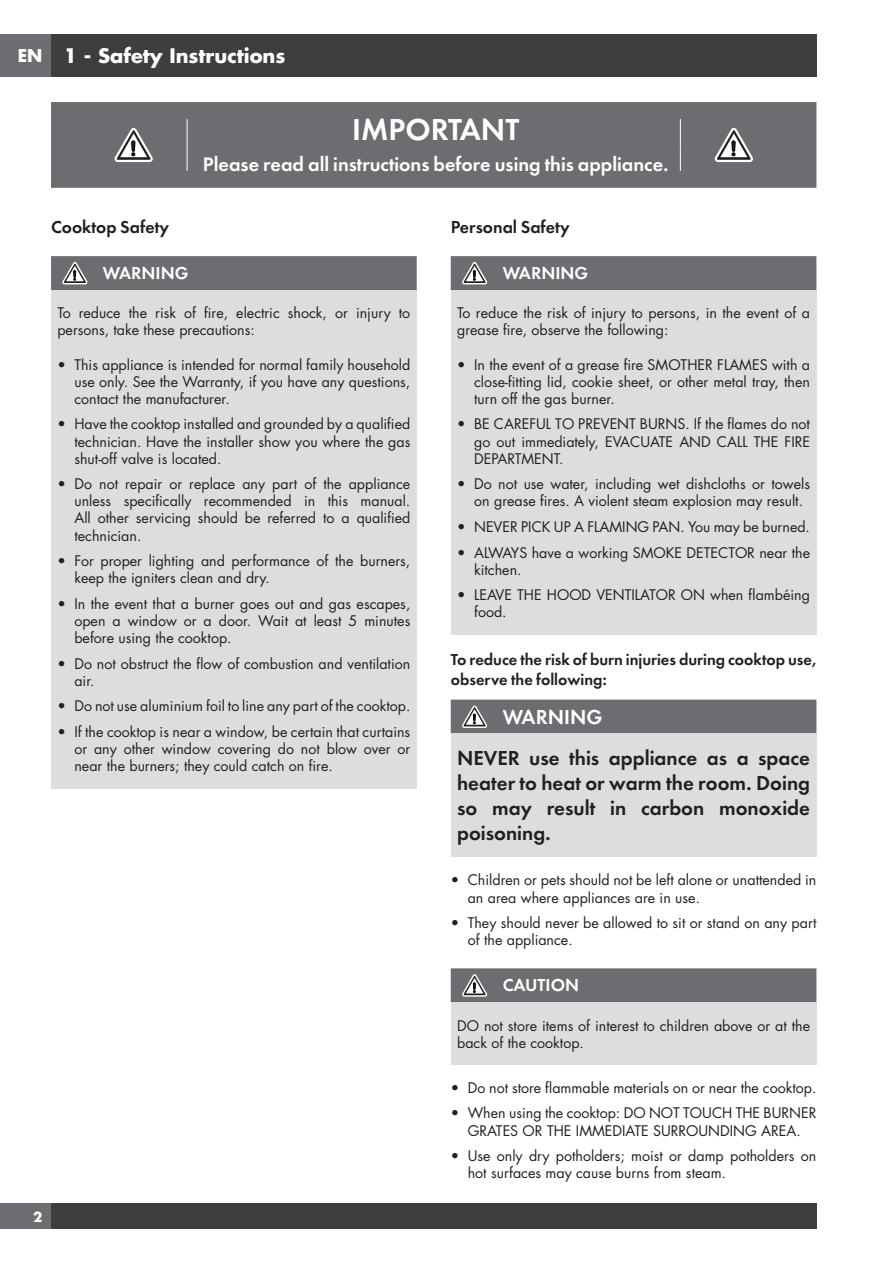
<style>
.page{position:relative;width:893px;height:1263px;background:#fff}
.page>*{position:absolute;margin:0;border:0;box-sizing:border-box;transform-origin:0 0}
.t1{font:31.5px "Futura Dem Bld";color:#fff}
.t2{font:21px/25.2px "Futura Dem Bld";color:#231f20;text-align:justify}
.t3{font:21px "Futura Dem Bld";color:#fff}
.t4{font:20.25px "Futura Dem Bld";color:#fff}
.t5{font:700 19.5px "Futura";color:#fff}
.t6{font:18px "Futura Dem Bld";color:#231f20}
.t7{font:18px "Futura Dem Bld";color:#fff}
.t8{font:700 17.25px "Futura";color:#fff}
.t9{font:16.5px/19.8px "Futura Dem Bld";color:#231f20}
.t10{font:14.25px/17.1px "Futura";color:#231f20}
.t11{font:700 13.5px "Futura";color:#fff}
</style>
<div class="page">
<div style="left:0;top:34px;width:51px;height:43px;background:#6c6d70"></div>
<div style="left:51px;top:34px;width:765px;height:43px;background:#3e3e3f"></div>
<div style="left:0;top:1203px;width:51px;height:26px;background:#6c6d70"></div>
<div style="left:51px;top:1203px;width:765px;height:26px;background:#3e3e3f"></div>
<div style="left:51px;top:102px;width:765px;height:86px;background:#6c6d70"></div>
<hr style="left:187px;top:119px;width:1px;height:30px;background:#fff">
<hr style="left:680px;top:119px;width:1px;height:30px;background:#fff">
<svg style="left:187px;top:149px;width:1px;height:22px"></svg>
<svg style="left:680px;top:149px;width:1px;height:22px"></svg>
<svg style="left:114px;top:128px;width:39px;height:34px"></svg>
<svg style="left:714px;top:128px;width:39px;height:34px"></svg>
<div style="left:51px;top:290px;width:366px;height:498px;background:#dcdddf"></div>
<div style="left:51px;top:256px;width:366px;height:34px;background:#6c6d70"></div>
<div style="left:451px;top:290px;width:365px;height:344px;background:#dcdddf"></div>
<div style="left:451px;top:256px;width:365px;height:34px;background:#6c6d70"></div>
<div style="left:451px;top:734px;width:365px;height:123px;background:#dcdddf"></div>
<div style="left:451px;top:700px;width:365px;height:34px;background:#6c6d70"></div>
<div style="left:451px;top:1002px;width:365px;height:63px;background:#dcdddf"></div>
<div style="left:451px;top:968px;width:365px;height:34px;background:#6c6d70"></div>
<p class="t8" style="left:18px;top:44px;width:26px">EN</p>
<h3 class="t5" style="left:64px;top:42px;width:223px">1 - Safety Instructions</h3>
<h1 class="t1" style="left:352px;top:109px;width:169px">IMPORTANT</h1>
<h3 class="t4" style="left:203px;top:151px;width:467px">Please read all instructions before using this appliance.</h3>
<p class="t6" style="left:51px;top:215px;width:120px">Cooktop Safety</p>
<p class="t7" style="left:103px;top:261px;width:87px">WARNING</p>
<p class="t10" style="left:57px;top:304px;width:354px">To reduce the risk of fire, electric shock, or injury to persons, take these precautions:</p>
<p class="t10" style="left:74px;top:356px;width:337px;text-align:justify;text-indent:-17px">• This appliance is intended for normal family household use only. See the Warranty, if you have any questions, contact the manufacturer.</p>
<p class="t10" style="left:74px;top:415px;width:337px;text-align:justify;text-indent:-17px">• Have the cooktop installed and grounded by a qualified technician. Have the installer show you where the gas shut-off valve is located.</p>
<p class="t10" style="left:74px;top:475px;width:337px;text-align:justify;text-indent:-17px">• Do not repair or replace any part of the appliance unless specifically recommended in this manual.<br>All other servicing should be referred to a qualified technician.</p>
<p class="t10" style="left:74px;top:552px;width:337px;text-indent:-17px">• For proper lighting and performance of the burners, keep the igniters clean and dry.</p>
<p class="t10" style="left:74px;top:595px;width:337px;text-align:justify;text-indent:-17px">• In the event that a burner goes out and gas escapes, open a window or a door. Wait at least 5 minutes before using the cooktop.</p>
<p class="t10" style="left:74px;top:655px;width:337px;text-indent:-17px">• Do not obstruct the flow of combustion and ventilation air.</p>
<p class="t10" style="left:57px;top:697px;width:354px">• Do not use aluminium foil to line any part of the cooktop.</p>
<p class="t10" style="left:74px;top:723px;width:337px;text-align:justify;text-indent:-17px">• If the cooktop is near a window, be certain that curtains or any other window covering do not blow over or near the burners; they could catch on fire.</p>
<p class="t11" style="left:33px;top:1207px;width:11px">2</p>
<p class="t6" style="left:451px;top:215px;width:120px">Personal Safety</p>
<p class="t7" style="left:503px;top:261px;width:87px">WARNING</p>
<p class="t10" style="left:457px;top:304px;width:354px">To reduce the risk of injury to persons, in the event of a grease fire, observe the following:</p>
<p class="t10" style="left:474px;top:356px;width:337px;text-align:justify;text-indent:-17px">• In the event of a grease fire SMOTHER FLAMES with a close-fitting lid, cookie sheet, or other metal tray, then turn off the gas burner.</p>
<p class="t10" style="left:474px;top:415px;width:337px;text-align:justify;text-indent:-17px">• BE CAREFUL TO PREVENT BURNS. If the flames do not go out immediately, EVACUATE AND CALL THE FIRE DEPARTMENT.</p>
<p class="t10" style="left:474px;top:475px;width:337px;text-indent:-17px">• Do not use water, including wet dishcloths or towels on grease fires. A violent steam explosion may result.</p>
<p class="t10" style="left:457px;top:518px;width:354px">• NEVER PICK UP A FLAMING PAN. You may be burned.</p>
<p class="t10" style="left:474px;top:544px;width:337px;text-indent:-17px">• ALWAYS have a working SMOKE DETECTOR near the kitchen.</p>
<p class="t10" style="left:474px;top:586px;width:337px;text-indent:-17px">• LEAVE THE HOOD VENTILATOR ON when flambéing food.</p>
<p class="t9" style="left:451px;top:651px;width:367px">To reduce the risk of burn injuries during cooktop use, observe the following:</p>
<h2 class="t3" style="left:503px;top:703px;width:101px">WARNING</h2>
<h2 class="t2" style="left:457px;top:747px;width:354px">NEVER use this appliance as a space heater to heat or warm the room. Doing so may result in carbon monoxide poisoning.</h2>
<p class="t10" style="left:468px;top:871px;width:350px;text-indent:-17px">• Children or pets should not be left alone or unattended in an area where appliances are in use.</p>
<p class="t10" style="left:468px;top:914px;width:350px;text-indent:-17px">• They should never be allowed to sit or stand on any part of the appliance.</p>
<p class="t7" style="left:503px;top:973px;width:78px">CAUTION</p>
<p class="t10" style="left:457px;top:1016px;width:354px">DO not store items of interest to children above or at the back of the cooktop.</p>
<p class="t10" style="left:451px;top:1079px;width:367px">• Do not store flammable materials on or near the cooktop.</p>
<p class="t10" style="left:451px;top:1104px;width:367px;text-align:center">• When using the cooktop: DO NOT TOUCH THE BURNER<br>GRATES OR THE IMMEDIATE SURROUNDING AREA.</p>
<p class="t10" style="left:468px;top:1147px;width:350px;text-indent:-17px">• Use only dry potholders; moist or damp potholders on hot surfaces may cause burns from steam.</p>
</div>
